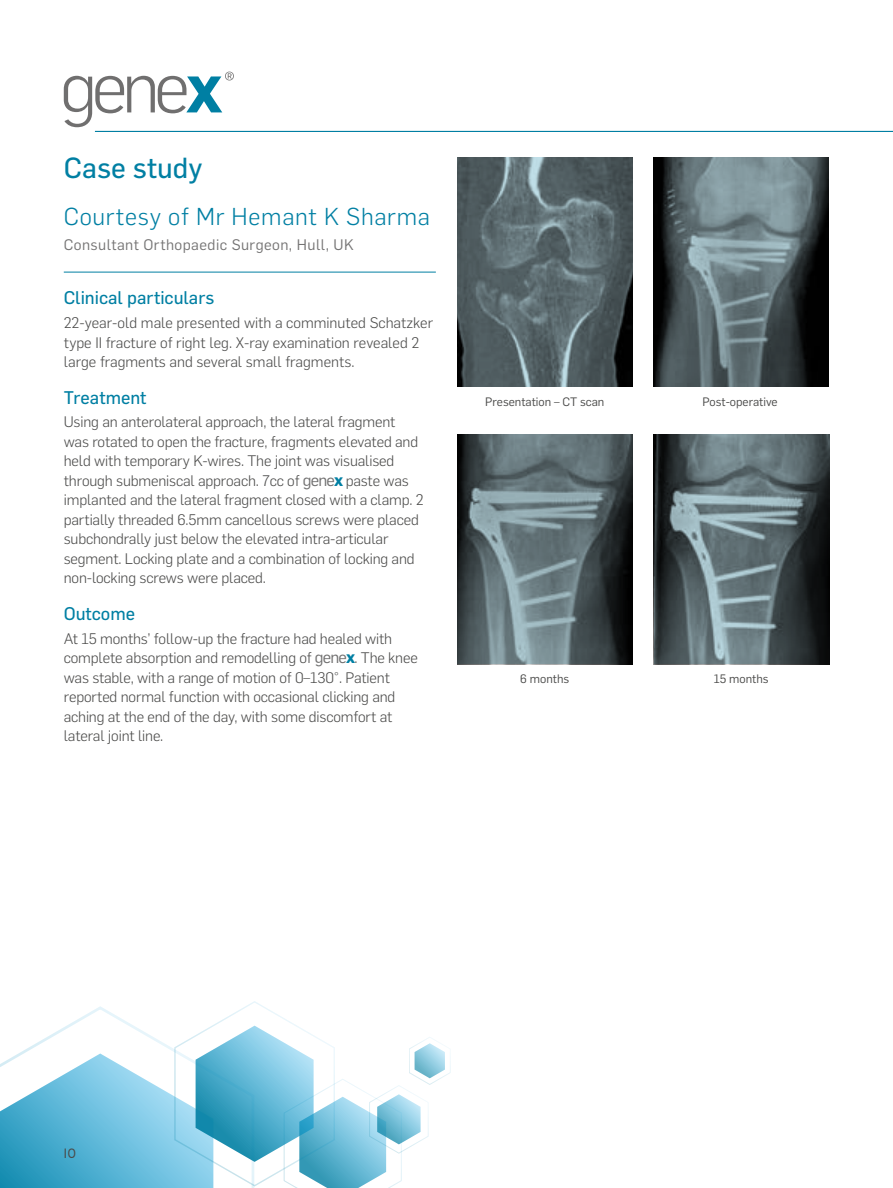
<style>
.page{position:relative;width:893px;height:1188px;background:#fff}
.page>*{position:absolute;margin:0;border:0;box-sizing:border-box;transform-origin:0 0}
.t1{font:28.5px "Flama";color:#007fa3}
.t2{font:300 24px "Flama";letter-spacing:.03em;color:#007fa3}
.t3{font:18px "Flama";color:#007fa3}
.t4{font:300 15px/19.5px "Flama";letter-spacing:-.01em;color:#4a4a49}
.t5{font:15px "Flama";letter-spacing:.03em;color:#757474}
.t6{font:300 13.5px "Ministry";color:#4a4a49}
.t7{font:12px "Flama";color:#4a4a49}
.s1{font-weight:400;font-size:16.5px;color:#706f6f}
.s2{font-weight:700;font-size:16.5px;color:#007fa3}
</style>
<div class="page">
<svg style="left:457px;top:435px;width:175px;height:229px;background:#58676b"></svg>
<svg style="left:457px;top:157px;width:175px;height:230px;background:#556266"></svg>
<svg style="left:653px;top:157px;width:176px;height:230px;background:#515e62"></svg>
<svg style="left:654px;top:435px;width:175px;height:229px;background:#546266"></svg>
<svg style="left:0;top:1001px;width:450px;height:187px"></svg>
<svg style="left:64px;top:72px;width:170px;height:55px"></svg>
<hr style="left:95px;top:131px;width:798px;height:1px;background:#007fa3">
<hr style="left:64px;top:272px;width:372px;height:1px;background:#007fa3">
<h1 class="t1" style="left:64px;top:150px;width:140px">Case study</h1>
<h2 class="t2" style="left:64px;top:200px;width:368px">Courtesy of Mr Hemant K Sharma</h2>
<p class="t5" style="left:64px;top:234px;width:291px">Consultant Orthopaedic Surgeon, Hull, UK</p>
<p class="t3" style="left:64px;top:287px;width:152px">Clinical particulars</p>
<p class="t4" style="left:64px;top:312px;width:371px">22-year-old male presented with a comminuted Schatzker type II fracture of right leg. X-ray examination revealed 2 large fragments and several small fragments.</p>
<p class="t3" style="left:64px;top:386px;width:84px">Treatment</p>
<p class="t4" style="left:64px;top:411px;width:361px">Using an anterolateral approach, the lateral fragment was rotated to open the fracture, fragments elevated and held with temporary K-wires. The joint was visualised through submeniscal approach. 7cc of <span class="s1">gene</span><span class="s2">x</span> paste was implanted and the lateral fragment closed with a clamp. 2 partially threaded 6.5mm cancellous screws were placed subchondrally just below the elevated intra-articular segment. Locking plate and a combination of locking and non-locking screws were placed.</p>
<p class="t3" style="left:64px;top:602px;width:73px">Outcome</p>
<p class="t4" style="left:64px;top:628px;width:356px">At 15 months’ follow-up the fracture had healed with complete absorption and remodelling of <span class="s1">gene</span><span class="s2">x</span>. The knee was stable, with a range of motion of 0–130°. Patient reported normal function with occasional clicking and aching at the end of the day, with some discomfort at lateral joint line.</p>
<p class="t7" style="left:485px;top:393px;width:121px">Presentation – CT scan</p>
<p class="t7" style="left:703px;top:393px;width:77px">Post-operative</p>
<p class="t7" style="left:520px;top:670px;width:51px">6 months</p>
<p class="t7" style="left:714px;top:670px;width:56px">15 months</p>
<p class="t6" style="left:64px;top:1145px;width:14px">10</p>
</div>
